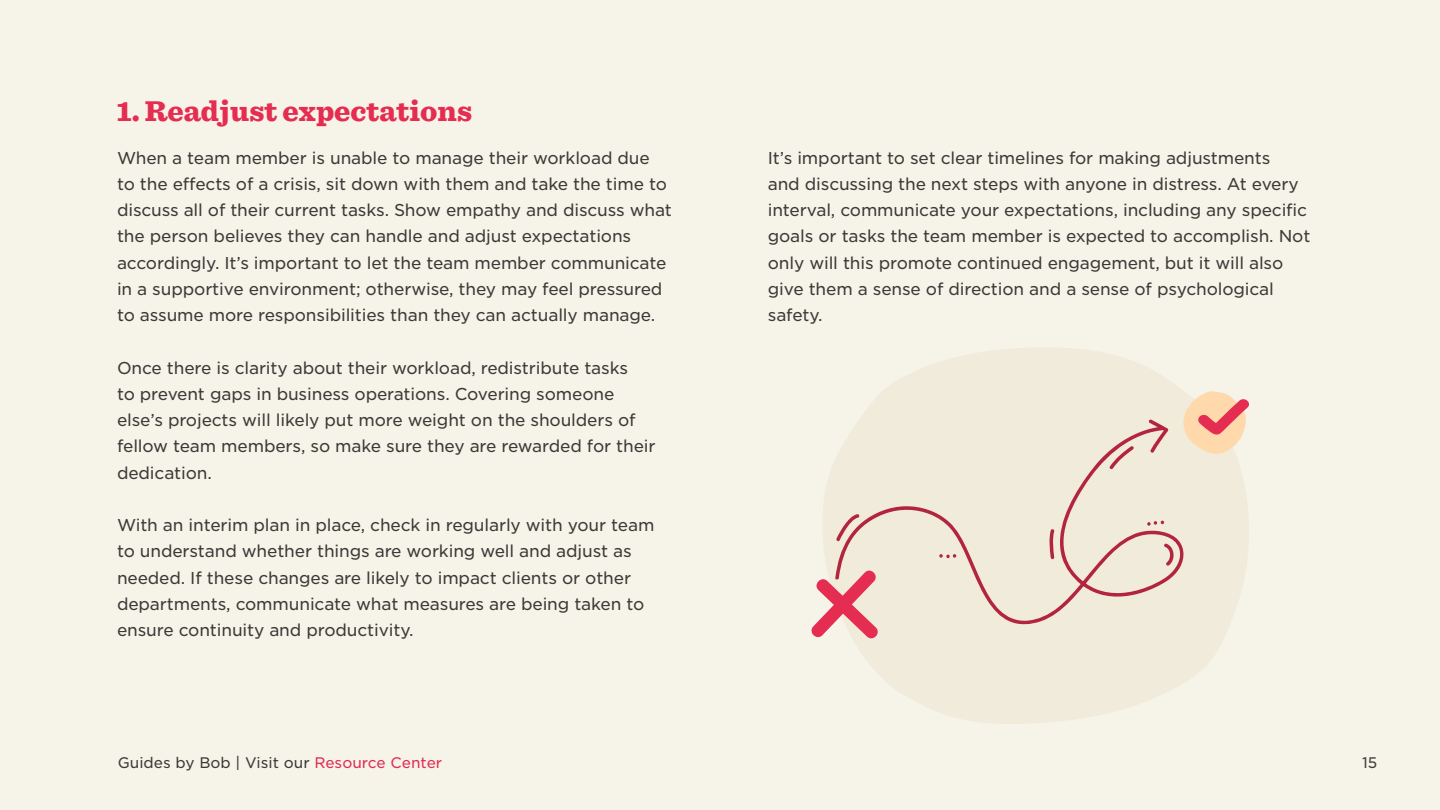
<style>
.page{position:relative;width:1440px;height:810px;background:#f6f3e8}
.page>*{position:absolute;margin:0;border:0;box-sizing:border-box;transform-origin:0 0}
.t1{font:900 30px "Sentinel";color:#e52c51}
.t2{font:16.5px/26.2px "Gotham S Sm";letter-spacing:-.01em;color:#3a3a37}
.t3{font:14.7px "Gotham S Sm";color:#3a3a37}
.s1{color:#e32b52}
</style>
<div class="page">
<svg style="left:823px;top:348px;width:426px;height:376px;fill:#f0ebdb"></svg>
<svg style="left:811px;top:567px;width:71px;height:75px"></svg>
<svg style="left:835px;top:419px;width:350px;height:207px;fill:#f0ebdb"></svg>
<svg style="left:1109px;top:446px;width:25px;height:24px"></svg>
<svg style="left:1049px;top:528px;width:6px;height:31px"></svg>
<svg style="left:1164px;top:543px;width:12px;height:23px"></svg>
<svg style="left:836px;top:514px;width:24px;height:28px"></svg>
<svg style="left:939px;top:554px;width:18px;height:4px"></svg>
<svg style="left:1147px;top:521px;width:18px;height:5px"></svg>
<svg style="left:1183px;top:391px;width:66px;height:63px"></svg>
<h1 class="t1" style="left:117px;top:92px;width:357px">1. Readjust expectations</h1>
<p class="t2" style="left:117px;top:144px;width:557px">When a team member is unable to manage their workload due<br>to the effects of a crisis, sit down with them and take the time to discuss all of their current tasks. Show empathy and discuss what the person believes they can handle and adjust expectations accordingly. It s’ important to let the team member communicate in a supportive environment; otherwise, they may feel pressured to assume more responsibilities than they can actually manage.</p>
<p class="t2" style="left:117px;top:354px;width:540px">Once there is clarity about their workload, redistribute tasks<br>to prevent gaps in business operations. Covering someone<br>else s’ projects will likely put more weight on the shoulders of fellow team members, so make sure they are rewarded for their dedication.</p>
<p class="t2" style="left:117px;top:512px;width:539px">With an interim plan in place, check in regularly with your team to understand whether things are working well and adjust as needed. If these changes are likely to impact clients or other departments, communicate what measures are being taken to ensure continuity and productivity.</p>
<p class="t3" style="left:118px;top:753px;width:326px">Guides by Bob | Visit our <span class="s1">Resource Center</span></p>
<p class="t2" style="left:768px;top:144px;width:544px">It s’ important to set clear timelines for making adjustments<br>and discussing the next steps with anyone in distress. At every interval, communicate your expectations, including any specific goals or tasks the team member is expected to accomplish. Not only will this promote continued engagement, but it will also give them a sense of direction and a sense of psychological safety.</p>
<p class="t3" style="left:1362px;top:753px;width:17px">15</p>
</div>
